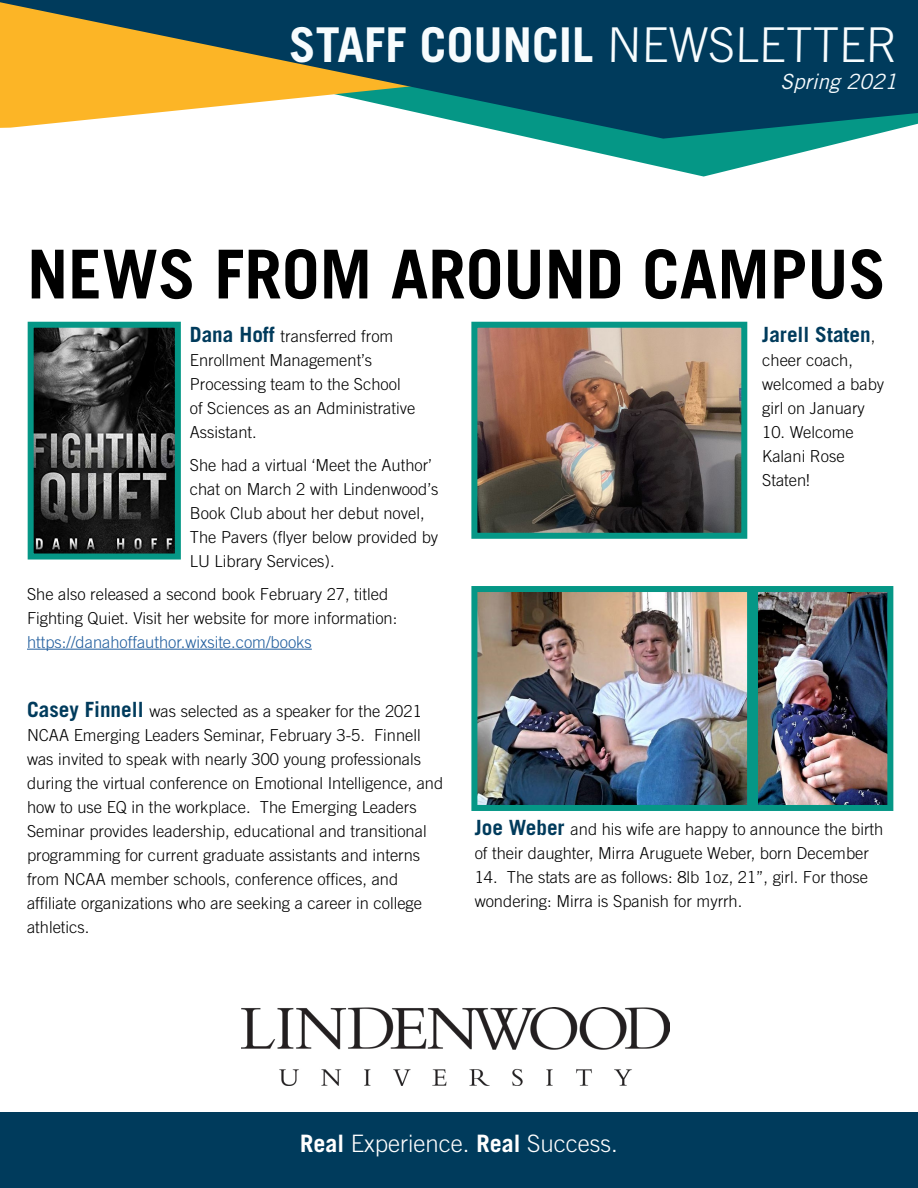
<style>
.page{position:relative;width:918px;height:1188px;background:#fff}
.page>*{position:absolute;margin:0;border:0;box-sizing:border-box;transform-origin:0 0}
.t1{font:700 67.5px "Trade Gothic";color:#000}
.t2{font:700 48px "Trade Gothic";color:#f7fcfe}
.t3{font:300 24px "Trade Gothic";color:#fff}
.t4{font:700 21px "Trade Gothic";color:#003b5c}
.t5{font:italic 21px "Trade Gothic";color:#f7fcfe}
.t6{font:300 16.5px/24px "Trade Gothic";color:#000}
.t7{font:300 16.5px "Trade Gothic";color:#215e9e}
.s1{font-weight:300}
.s2{font-weight:700;font-size:21px;color:#003b5c}
.s3{font-weight:300;font-size:16.5px;color:#000}
.s4{font-weight:700}
</style>
<div class="page">
<div style="left:0;top:1112px;width:918px;height:76px;background:#003b5c"></div>
<svg style="left:536px;top:139px;width:320px;height:38px"></svg>
<svg style="left:0;top:0;width:918px;height:139px;background:#4f6f66"></svg>
<hr style="left:27px;top:649px;width:285px;height:1px;background:#215e9e">
<img style="left:242px;top:1007px;width:428px;height:79px">
<img style="left:35px;top:329px;width:139px;height:224px">
<div style="left:28px;top:322px;width:153px;height:238px;border:6px solid #059786"></div>
<img style="left:478px;top:329px;width:262px;height:203px">
<div style="left:471px;top:322px;width:276px;height:217px;border:6px solid #059786"></div>
<img style="left:478px;top:593px;width:268px;height:211px">
<div style="left:471px;top:586px;width:282px;height:225px;border:6px solid #059786"></div>
<img style="left:759px;top:593px;width:127px;height:211px">
<div style="left:752px;top:586px;width:141px;height:225px;border:6px solid #059786"></div>
<h2 class="t2" style="left:289px;top:15px;width:611px">STAFF COUNCIL <span class="s1">NEWSLETTER</span></h2>
<p class="t5" style="left:780px;top:69px;width:119px">Spring 2021</p>
<h1 class="t1" style="left:27px;top:233px;width:861px">NEWS FROM AROUND CAMPUS</h1>
<p class="t6" style="left:190px;top:323px;width:227px"><span class="s2">Dana Hoff</span> transferred from<br>Enrollment Management’s<br>Processing team to the School of Sciences as an Administrative<br>Assistant.</p>
<p class="t6" style="left:190px;top:452px;width:250px">She had a virtual ‘Meet the Author’ chat on March 2 with Lindenwood’s<br>Book Club about her debut novel,<br>The Pavers (flyer below provided by<br>LU Library Services).</p>
<p class="t6" style="left:27px;top:582px;width:372px">She also released a second book February 27, titled<br>Fighting Quiet. Visit her website for more information:</p>
<p class="t7" style="left:27px;top:632px;width:286px">https://danahoffauthor.wixsite.com/books</p>
<p class="t6" style="left:27px;top:698px;width:418px"><span class="s2">Casey Finnell</span> was selected as a speaker for the 2021<br>NCAA Emerging Leaders Seminar, February 3-5. Finnell was invited to speak with nearly 300 young professionals during the virtual conference on Emotional Intelligence, and how to use EQ in the workplace. The Emerging Leaders Seminar provides leadership, educational and transitional programming for current graduate assistants and interns from NCAA member schools, conference offices, and affiliate organizations who are seeking a career in college athletics.</p>
<p class="t4" style="left:762px;top:321px;width:115px">Jarell Staten<span class="s3">,</span></p>
<p class="t6" style="left:762px;top:347px;width:123px">cheer coach, welcomed a baby girl on January</p>
<p class="t6" style="left:762px;top:419px;width:93px">10. Welcome<br>Kalani Rose<br>Staten!</p>
<p class="t6" style="left:475px;top:817px;width:410px"><span class="s2">Joe Weber</span> and his wife are happy to announce the birth of their daughter, Mirra Aruguete Weber, born December</p>
<p class="t6" style="left:475px;top:865px;width:395px">14. The stats are as follows: 8lb 1oz, 21”, girl. For those wondering: Mirra is Spanish for myrrh.</p>
<h3 class="t3" style="left:300px;top:1129px;width:319px"><span class="s4">Real</span> Experience. <span class="s4">Real</span> Success.</h3>
</div>
